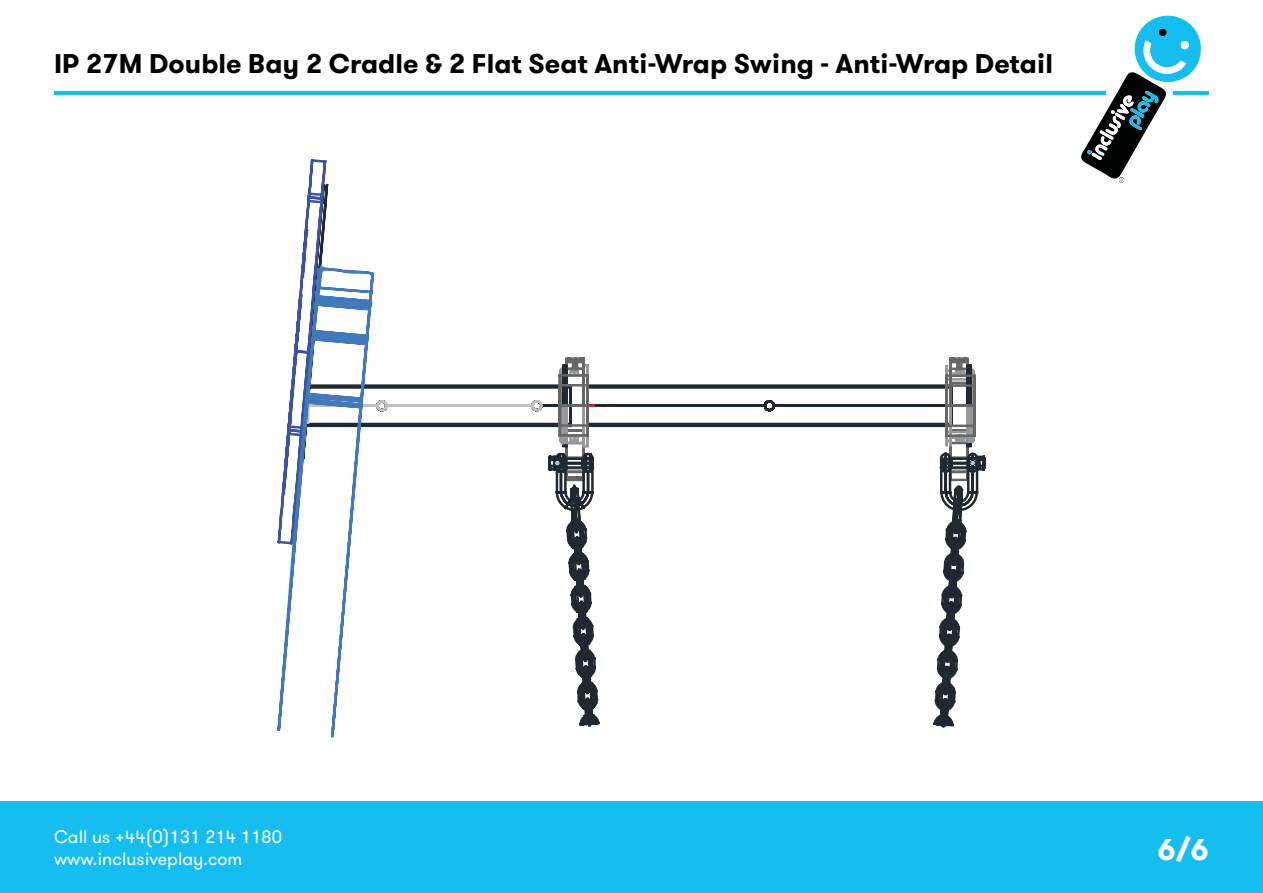
<style>
.page{position:relative;width:1263px;height:893px;background:#fff}
.page>*{position:absolute;margin:0;border:0;box-sizing:border-box;transform-origin:0 0}
.t1{font:700 30px "GT Walsheim";color:#fff}
.t2{font:700 27px "GT Walsheim";color:#000}
.t3{font:18px/21.6px "GT Walsheim";color:#fff}
</style>
<div class="page">
<div style="left:0;top:802px;width:1263px;height:91px;background:#15bef0"></div>
<hr style="left:54px;top:91px;width:1051px;height:3px;background:#15bef0">
<svg style="left:1081px;top:15px;width:122px;height:168px"></svg>
<hr style="left:1174px;top:91px;width:35px;height:3px;background:#15bef0">
<svg style="left:457px;top:384px;width:88px;height:44px"></svg>
<svg style="left:276px;top:94px;width:181px;height:644px"></svg>
<svg style="left:553px;top:357px;width:433px;height:371px"></svg>
<p class="t2" style="left:54px;top:46px;width:1000px">IP 27M Double Bay 2 Cradle &amp; 2 Flat Seat Anti-Wrap Swing - Anti-Wrap Detail</p>
<p class="t3" style="left:54px;top:827px;width:230px">Call us +44(0)131 214 1180 www.inclusiveplay.com</p>
<p class="t1" style="left:1157px;top:830px;width:53px">6/6</p>
</div>
